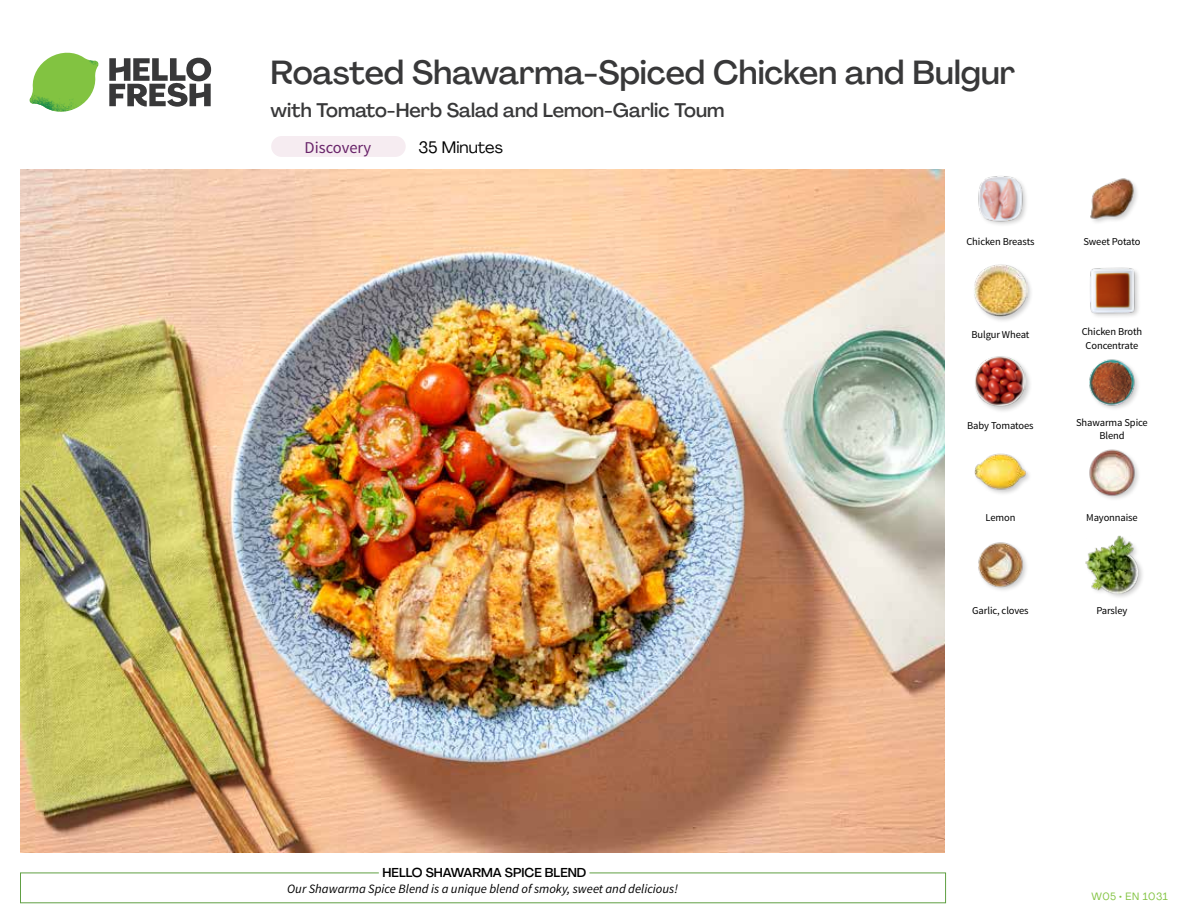
<style>
.page{position:relative;width:1188px;height:918px;background:#fff}
.page>*{position:absolute;margin:0;border:0;box-sizing:border-box;transform-origin:0 0}
.t1{font:500 33px "Agrandir";letter-spacing:-.005em;color:#383839}
.t2{font:500 19.5px "Agrandir";color:#383839}
.t3{font:16.5px "Agrandir";color:#000}
.t4{font:16.5px "Source Sans Pro";color:#682369}
.t5{font:italic 12.75px "Source Sans Pro";color:#000}
.t6{font:500 12.75px "Agrandir";color:#000}
.t7{font:10.5px/13.5px "Source Sans Pro";letter-spacing:-.01em;color:#000;text-align:center}
.t8{font:10.5px "Agrandir";letter-spacing:.05em;color:#82c341}
</style>
<div class="page">
<svg style="left:109px;top:57px;width:102px;height:50px"></svg>
<svg style="left:34px;top:53px;width:62px;height:40px"></svg>
<img style="left:67px;top:53px;width:32px;height:26px">
<img style="left:33px;top:75px;width:59px;height:11px">
<img style="left:29px;top:79px;width:61px;height:33px">
<img style="left:65px;top:86px;width:27px;height:25px">
<div style="left:20px;top:873px;width:926px;height:30px;border:1px solid #609f43"></div>
<div style="left:379px;top:865px;width:210px;height:15px;background:#fff"></div>
<img style="left:21px;top:170px;width:924px;height:682px">
<div style="left:1084px;top:535px;width:61px;height:65px;background:#000;opacity:.2"></div>
<img style="left:1084px;top:536px;width:57px;height:57px">
<img style="left:978px;top:542px;width:49px;height:48px">
<img style="left:1089px;top:449px;width:50px;height:50px">
<div style="left:974px;top:453px;width:58px;height:43px;background:#000;opacity:.2"></div>
<img style="left:974px;top:453px;width:53px;height:43px">
<img style="left:1089px;top:359px;width:49px;height:50px">
<div style="left:974px;top:355px;width:59px;height:59px;background:#000;opacity:.2"></div>
<img style="left:975px;top:356px;width:51px;height:51px">
<img style="left:1090px;top:267px;width:49px;height:49px">
<div style="left:973px;top:264px;width:60px;height:59px;background:#000;opacity:.2"></div>
<img style="left:974px;top:264px;width:53px;height:53px">
<img style="left:1090px;top:178px;width:47px;height:45px">
<img style="left:978px;top:176px;width:48px;height:49px">
<div style="left:271px;top:136px;width:135px;height:21px;background:#f6ecf1;border-radius:10px"></div>
<h1 class="t1" style="left:271px;top:52px;width:746px">Roasted Shawarma-Spiced Chicken and Bulgur</h1>
<h2 class="t2" style="left:271px;top:99px;width:455px">with Tomato-Herb Salad and Lemon-Garlic Toum</h2>
<h3 class="t3" style="left:418px;top:137px;width:86px">35 Minutes</h3>
<h3 class="t4" style="left:305px;top:137px;width:68px">Discovery</h3>
<p class="t7" style="left:966px;top:235px;width:70px">Chicken Breasts</p>
<p class="t7" style="left:1083px;top:235px;width:59px">Sweet Potato</p>
<p class="t7" style="left:971px;top:328px;width:60px">Bulgur Wheat</p>
<p class="t7" style="left:1082px;top:325px;width:62px">Chicken Broth<br>Concentrate</p>
<p class="t7" style="left:967px;top:419px;width:68px">Baby Tomatoes</p>
<p class="t7" style="left:1076px;top:416px;width:73px">Shawarma Spice<br>Blend</p>
<p class="t7" style="left:986px;top:511px;width:31px">Lemon</p>
<p class="t7" style="left:1086px;top:511px;width:53px">Mayonnaise</p>
<p class="t7" style="left:972px;top:604px;width:58px">Garlic, cloves</p>
<p class="t7" style="left:1096px;top:604px;width:33px">Parsley</p>
<p class="t6" style="left:383px;top:864px;width:205px">HELLO SHAWARMA SPICE BLEND</p>
<p class="t5" style="left:287px;top:881px;width:392px">Our Shawarma Spice Blend is a unique blend of smoky, sweet and delicious!</p>
<p class="t8" style="left:1091px;top:890px;width:78px">W05 • EN 1031</p>
</div>
